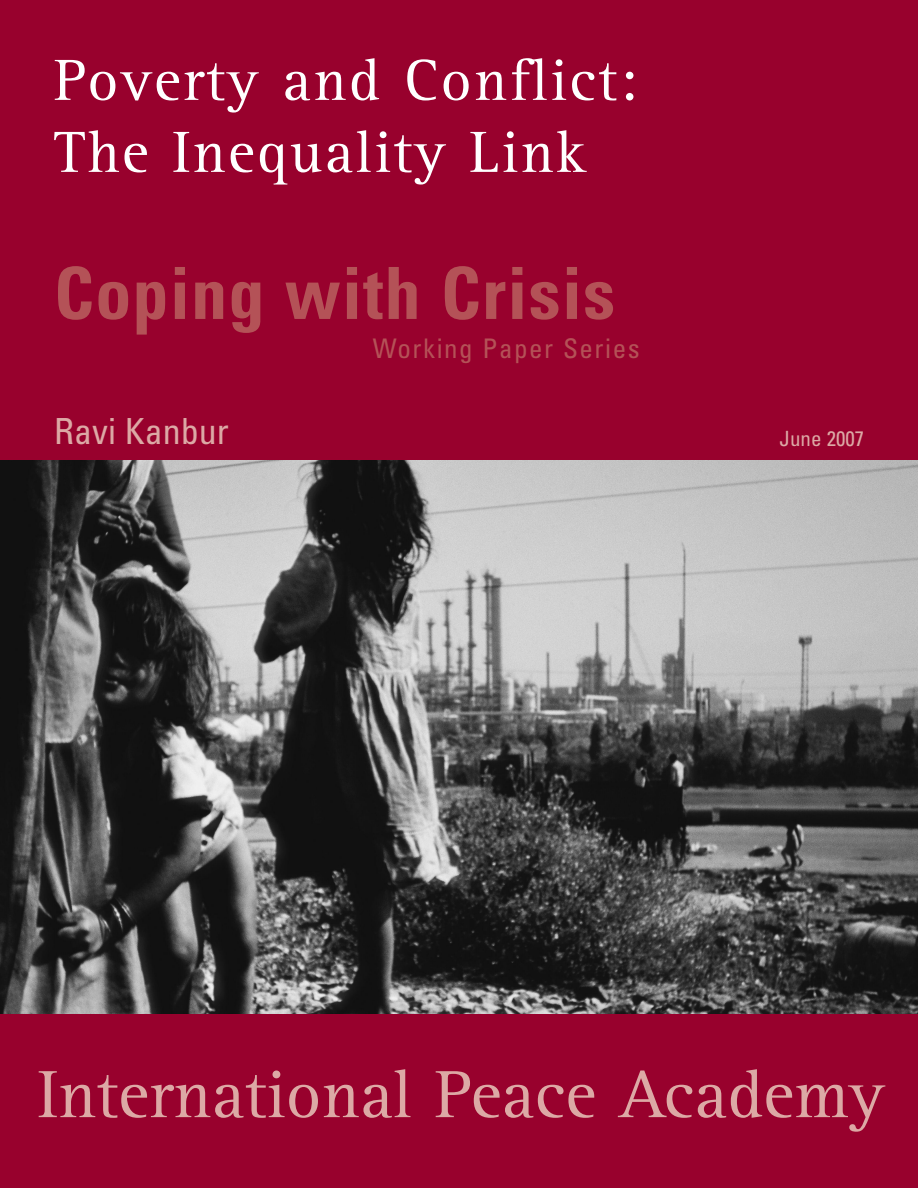
<style>
.page{position:relative;width:918px;height:1188px;background:#98012d}
.page>*{position:absolute;margin:0;border:0;box-sizing:border-box;transform-origin:0 0}
.t1{font:700 condensed 72px "Univers";letter-spacing:.02em;color:#b45257}
.t2{font:69px "Rotis Serif";color:#dca9a5}
.t3{font:60px/72px "Rotis Serif";letter-spacing:.035em;color:#fff}
.t4{font:condensed 36px "Univers";color:#dca9a5}
.t5{font:condensed 27px "Univers";letter-spacing:.06em;color:#b45257}
.t6{font:condensed 21px "Univers";color:#dca9a5}
</style>
<div class="page">
<img style="left:0;top:460px;width:918px;height:554px">
<p class="t3" style="left:54px;top:50px;width:584px">Poverty and Conflict:<br>The Inequality Link</p>
<p class="t1" style="left:54px;top:267px;width:563px">Coping with Crisis</p>
<p class="t5" style="left:373px;top:339px;width:269px">Working Paper Series</p>
<p class="t4" style="left:54px;top:418px;width:176px">Ravi Kanbur</p>
<p class="t6" style="left:780px;top:430px;width:86px">June 2007</p>
<p class="t2" style="left:38px;top:1071px;width:849px">International Peace Academy</p>
</div>
